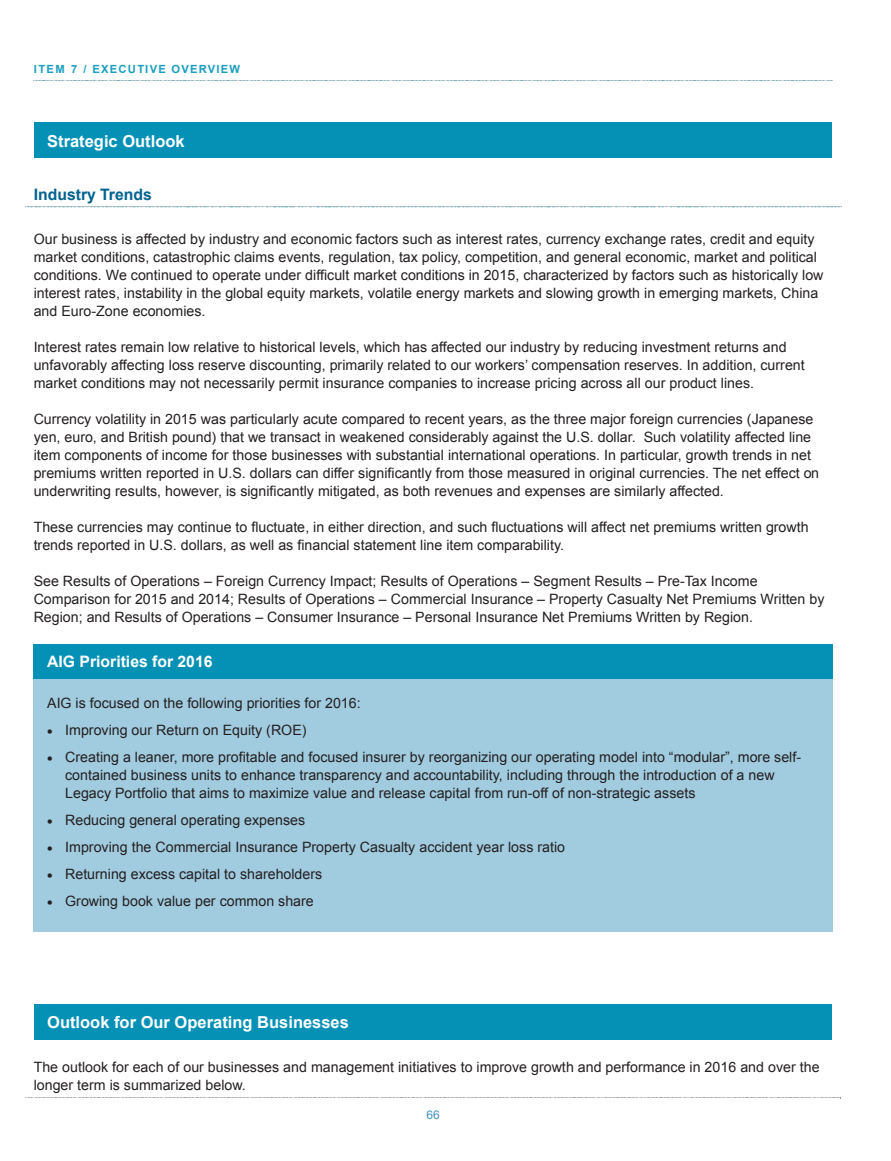
<style>
.page{position:relative;width:891px;height:1161px;background:#fff}
.page>*{position:absolute;margin:0;border:0;box-sizing:border-box;transform-origin:0 0}
.t1{font:700 16.5px "Arial";color:#fff}
.t2{font:700 15.75px "Arial";color:#fff}
.t3{font:700 15.75px "Arial";color:#00628f}
.t4{font:14.25px/18px "Arial";color:#231f20}
.t5{font:12px "Arial";color:#4493b5}
.t6{font:700 11.25px "Arial";letter-spacing:.11em;color:#1b9ec0}
</style>
<div class="page">
<img style="left:33px;top:80px;width:800px;height:1px">
<img style="left:25px;top:1097px;width:816px;height:2px">
<div style="left:34px;top:122px;width:798px;height:36px;background:#0591b6"></div>
<img style="left:25px;top:206px;width:817px;height:2px">
<div style="left:34px;top:644px;width:799px;height:36px;background:#0591b6"></div>
<div style="left:34px;top:680px;width:799px;height:252px;background:#a1cbdf"></div>
<div style="left:34px;top:1004px;width:798px;height:36px;background:#0591b6"></div>
<p class="t6" style="left:34px;top:62px;width:208px">ITEM 7 / EXECUTIVE OVERVIEW</p>
<p class="t1" style="left:47px;top:130px;width:139px">Strategic Outlook</p>
<p class="t3" style="left:34px;top:184px;width:120px">Industry Trends</p>
<p class="t4" style="left:34px;top:230px;width:791px">Our business is affected by industry and economic factors such as interest rates, currency exchange rates, credit and equity market conditions, catastrophic claims events, regulation, tax policy, competition, and general economic, market and political conditions. We continued to operate under difficult market conditions in 2015, characterized by factors such as historically low interest rates, instability in the global equity markets, volatile energy markets and slowing growth in emerging markets, China and Euro-Zone economies.</p>
<p class="t4" style="left:34px;top:339px;width:773px">Interest rates remain low relative to historical levels, which has affected our industry by reducing investment returns and unfavorably affecting loss reserve discounting, primarily related to our workers’ compensation reserves. In addition, current market conditions may not necessarily permit insurance companies to increase pricing across all our product lines.</p>
<p class="t4" style="left:34px;top:411px;width:787px">Currency volatility in 2015 was particularly acute compared to recent years, as the three major foreign currencies (Japanese yen, euro, and British pound) that we transact in weakened considerably against the U.S. dollar. Such volatility affected line item components of income for those businesses with substantial international operations. In particular, growth trends in net premiums written reported in U.S. dollars can differ significantly from those measured in original currencies. The net effect on underwriting results, however, is significantly mitigated, as both revenues and expenses are similarly affected.</p>
<p class="t4" style="left:34px;top:519px;width:776px">These currencies may continue to fluctuate, in either direction, and such fluctuations will affect net premiums written growth trends reported in U.S. dollars, as well as financial statement line item comparability.</p>
<p class="t4" style="left:34px;top:573px;width:792px">See Results of Operations – Foreign Currency Impact; Results of Operations – Segment Results – Pre-Tax Income<br>Comparison for 2015 and 2014; Results of Operations – Commercial Insurance – Property Casualty Net Premiums Written by<br>Region; and Results of Operations – Consumer Insurance – Personal Insurance Net Premiums Written by Region.</p>
<p class="t2" style="left:47px;top:651px;width:167px">AIG Priorities for 2016</p>
<p class="t4" style="left:47px;top:694px;width:315px">AIG is focused on the following priorities for 2016:</p>
<p class="t4" style="left:47px;top:721px;width:261px">• Improving our Return on Equity (ROE)</p>
<p class="t4" style="left:65px;top:748px;width:737px;text-indent:-18px">• Creating a leaner, more profitable and focused insurer by reorganizing our operating model into “modular”, more self&shy;contained business units to enhance transparency and accountability, including through the introduction of a new<br>Legacy Portfolio that aims to maximize value and release capital from run-off of non-strategic assets</p>
<p class="t4" style="left:47px;top:811px;width:260px">• Reducing general operating expenses</p>
<p class="t4" style="left:47px;top:838px;width:519px">• Improving the Commercial Insurance Property Casualty accident year loss ratio</p>
<p class="t4" style="left:47px;top:865px;width:277px">• Returning excess capital to shareholders</p>
<p class="t4" style="left:47px;top:892px;width:268px">• Growing book value per common share</p>
<p class="t1" style="left:47px;top:1011px;width:303px">Outlook for Our Operating Businesses</p>
<p class="t4" style="left:34px;top:1058px;width:787px">The outlook for each of our businesses and management initiatives to improve growth and performance in 2016 and over the longer term is summarized below.</p>
<p class="t5" style="left:427px;top:1107px;width:15px">66</p>
</div>
